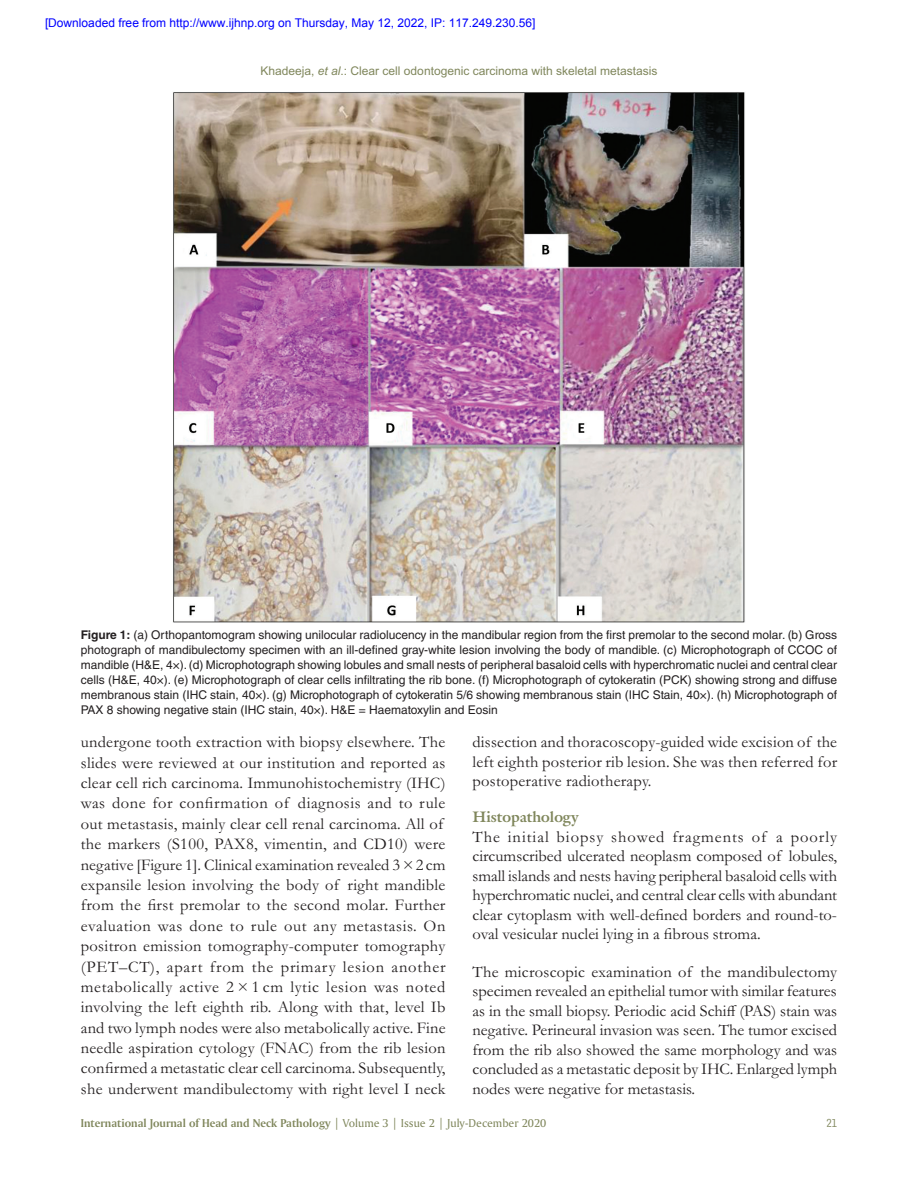
<style>
.page{position:relative;width:918px;height:1188px;background:#fff}
.page>*{position:absolute;margin:0;border:0;box-sizing:border-box;transform-origin:0 0}
.t1{font:16.5px/20.4px "Garamond MT Std";letter-spacing:.015em;color:#231f20;text-align:justify}
.t2{font:700 15px "Galliard IT Cby BT";color:#7f865b}
.t3{font:12px/15px "Helvetica LT Std";color:#231f20;text-align:justify}
.t4{font:12px "Arial";color:#00f}
.t5{font:12px "Amerigo BT Bold A";color:#7f865b}
.t6{font:12px "Arial MT Std";color:#7f865b}
.t7{font:12px "Bell Centennial BT Address";color:#7f865b}
.s1{font-style:italic}
.s2{font-weight:700}
.s3{font-family:"Amerigo BT Roman A"}
</style>
<div class="page">
<img style="left:173px;top:92px;width:572px;height:531px">
<p class="t4" style="left:45px;top:16px;width:492px">[Downloaded free from http://www.ijhnp.org on Thursday, May 12, 2022, IP: 117.249.230.56]</p>
<p class="t6" style="left:261px;top:64px;width:398px">Khadeeja, <span class="s1">et al</span>.: Clear cell odontogenic carcinoma with skeletal metastasis</p>
<p class="t3" style="left:81px;top:627px;width:758px"><span class="s2">Figure 1:</span> (a) Orthopantomogram showing unilocular radiolucency in the mandibular region from the first premolar to the second molar. (b) Gross photograph of mandibulectomy specimen with an ill-defined gray-white lesion involving the body of mandible. (c) Microphotograph of CCOC of mandible (H&amp;E, 4×). (d) Microphotograph showing lobules and small nests of peripheral basaloid cells with hyperchromatic nuclei and central clear cells (H&amp;E, 40×). (e) Microphotograph of clear cells infiltrating the rib bone. (f) Microphotograph of cytokeratin (PCK) showing strong and diffuse membranous stain (IHC stain, 40×). (g) Microphotograph of cytokeratin 5/6 showing membranous stain (IHC Stain, 40×). (h) Microphotograph of PAX 8 showing negative stain (IHC stain, 40×). H&amp;E = Haematoxylin and Eosin</p>
<p class="t1" style="left:81px;top:732px;width:366px;text-align:left">undergone tooth extraction with biopsy elsewhere. The slides were reviewed at our institution and reported as clear cell rich carcinoma. Immunohistochemistry (IHC) was done for confirmation of diagnosis and to rule out metastasis, mainly clear cell renal carcinoma. All of the markers (S100, PAX8, vimentin, and CD10) were negative [Figure 1]. Clinical examination revealed 3×2 cm expansile lesion involving the body of right mandible from the first premolar to the second molar. Further evaluation was done to rule out any metastasis. On positron emission tomography-computer tomography (PET–CT), apart from the primary lesion another metabolically active 2 × 1 cm lytic lesion was noted involving the left eighth rib. Along with that, level Ib and two lymph nodes were also metabolically active. Fine needle aspiration cytology (FNAC) from the rib lesion confirmed a metastatic clear cell carcinoma. Subsequently, she underwent mandibulectomy with right level I neck</p>
<p class="t1" style="left:473px;top:733px;width:366px;line-height:19.5px">dissection and thoracoscopy-guided wide excision of the left eighth posterior rib lesion. She was then referred for postoperative radiotherapy.</p>
<p class="t2" style="left:472px;top:807px;width:108px">Histopathology</p>
<p class="t1" style="left:472px;top:827px;width:366px;line-height:19.5px">The initial biopsy showed fragments of a poorly circumscribed ulcerated neoplasm composed of lobules, small islands and nests having peripheral basaloid cells with hyperchromatic nuclei, and central clear cells with abundant clear cytoplasm with well-defined borders and round-to&shy;oval vesicular nuclei lying in a fibrous stroma.</p>
<p class="t1" style="left:472px;top:962px;width:366px;line-height:19.5px">The microscopic examination of the mandibulectomy specimen revealed an epithelial tumor with similar features as in the small biopsy. Periodic acid Schiff (PAS) stain was negative. Perineural invasion was seen. The tumor excised from the rib also showed the same morphology and was concluded as a metastatic deposit by IHC. Enlarged lymph nodes were negative for metastasis.</p>
<p class="t5" style="left:81px;top:1115px;width:467px">International Journal of Head and Neck Pathology <span class="s3">| Volume 3 | Issue 2 | July-December 2020</span></p>
<p class="t7" style="left:827px;top:1115px;width:12px">21</p>
</div>
